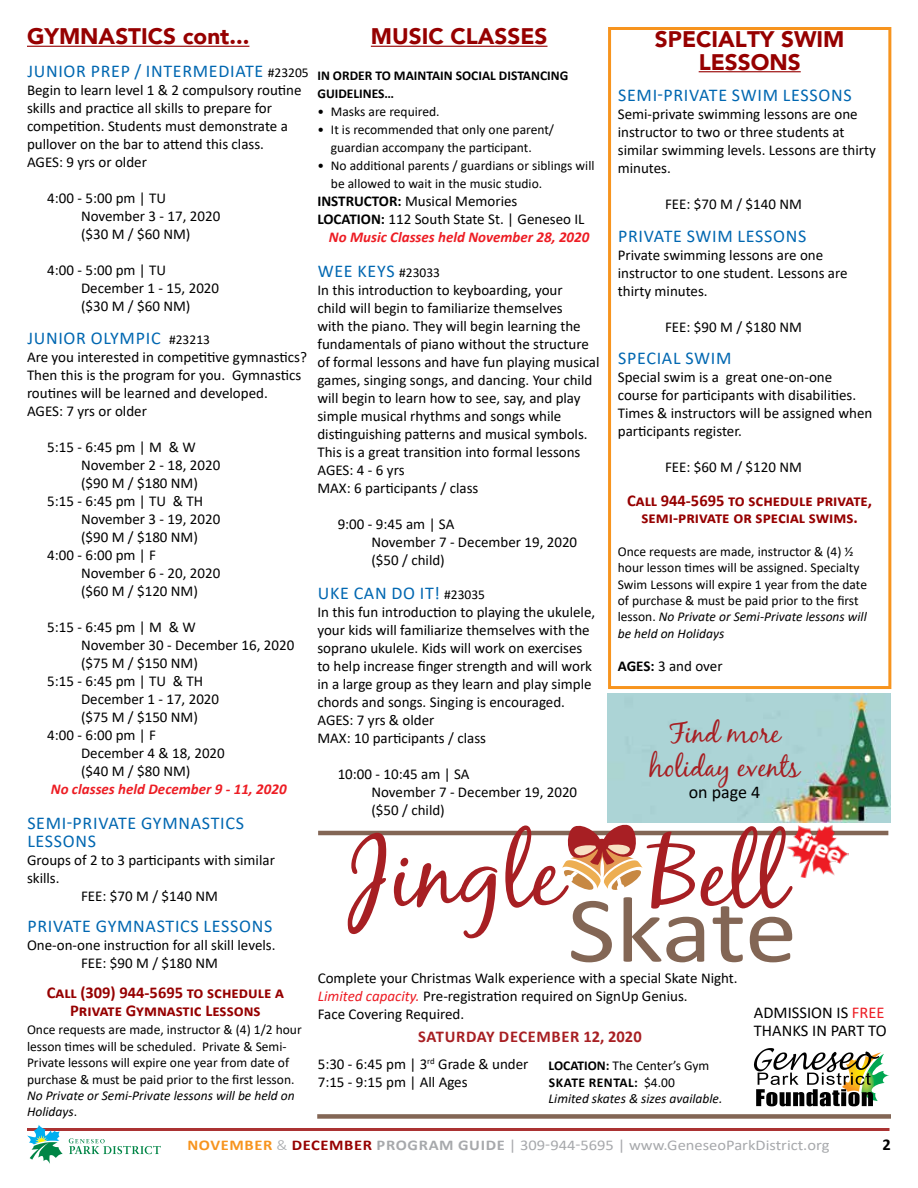
<style>
.page{position:relative;width:918px;height:1188px;background:#fff}
.page>*{position:absolute;margin:0;border:0;box-sizing:border-box;transform-origin:0 0}
.t1{font:28.5px/34.2px "Black Jack";color:#a71f23;text-align:center}
.t2{font:900 22.5px/22.5px "Avenir LT";color:#960000;text-align:center}
.t3{font:18px/18px "Calibri";letter-spacing:.04em;color:#0067b1}
.t4{font:18px "Calibri";color:#000}
.t5{font:700 16.5px/18px "Calibri";color:#960000;text-align:center}
.t6{font:16.5px/18px "Calibri";color:#000}
.t7{font:700 16.5px "Calibri";letter-spacing:.035em;color:#a71f23}
.t8{font:700 16.5px "Calibri";color:#000}
.t9{font:15px/18px "Calibri";color:#000}
.t10{font:italic 700 15px "Calibri";color:#ed1d24}
.t11{font:14.85px "Calibri";color:#a7a9ac;scale:1.11 1}
.t12{font:13.5px/16.5px "Calibri";color:#000}
.t13{font:italic 13.5px/16.5px "Calibri";color:#000}
.t14{font:700 13.5px/18px "Calibri";color:#000}
.s1{font-size:13.5px;color:#000}
.s2{font-style:normal}
.s3{font-weight:700}
.s4{font-style:italic}
.s5{font-style:italic;color:#ed1c24}
.s6{font-weight:700;font-style:normal}
.s7{color:#ed1d24}
.s8{font-weight:700;color:#f7941e}
.s9{font-weight:300}
.s10{font-weight:700;color:#960000}
</style>
<div class="page">
<hr style="left:27px;top:1128px;width:863px;height:3px;background:#960000">
<svg style="left:69px;top:1138px;width:92px;height:16px"></svg>
<svg style="left:27px;top:1125px;width:36px;height:39px"></svg>
<img style="left:608px;top:694px;width:283px;height:128px">
<hr style="left:27px;top:46px;width:222px;height:1px;background:#960000">
<hr style="left:371px;top:46px;width:177px;height:1px;background:#960000">
<hr style="left:699px;top:71px;width:102px;height:1px;background:#960000">
<div style="left:608px;top:27px;width:283px;height:662px;border:3px solid #f7941e"></div>
<svg style="left:754px;top:1048px;width:135px;height:58px"></svg>
<div style="left:317px;top:1114px;width:574px;height:5px;background:#836655"></div>
<hr style="left:318px;top:831px;width:570px;height:4px;background:#836655">
<svg style="left:348px;top:833px;width:38px;height:101px"></svg>
<svg style="left:394px;top:858px;width:103px;height:80px"></svg>
<svg style="left:505px;top:822px;width:287px;height:140px"></svg>
<img style="left:785px;top:823px;width:63px;height:56px">
<h2 class="t2" style="left:27px;top:25px;width:224px">GYMNASTICS cont...</h2>
<p class="t3" style="left:27px;top:62px;width:283px">JUNIOR PREP / INTERMEDIATE <span class="s1">#23205</span></p>
<p class="t9" style="left:27px;top:81px;width:276px">Begin to learn level 1 &amp; 2 compulsory routine skills and practice all skills to prepare for competition. Students must demonstrate a pullover on the bar to attend this class.<br>AGES: 9 yrs or older</p>
<p class="t9" style="left:81px;top:189px;width:141px;text-indent:-34px">4:00 - 5:00 pm | TU<br>November 3 - 17, 2020 ($30 M / $60 NM)</p>
<p class="t9" style="left:81px;top:261px;width:140px;text-indent:-34px">4:00 - 5:00 pm | TU<br>December 1 - 15, 2020 ($30 M / $60 NM)</p>
<p class="t3" style="left:27px;top:329px;width:184px">JUNIOR OLYMPIC <span class="s1">#23213</span></p>
<p class="t9" style="left:27px;top:348px;width:282px">Are you interested in competitive gymnastics?<br>Then this is the program for you. Gymnastics routines will be learned and developed.<br>AGES: 7 yrs or older</p>
<p class="t9" style="left:47px;top:438px;width:150px">5:15 - 6:45 pm | M &amp; W</p>
<p class="t9" style="left:81px;top:456px;width:141px">November 2 - 18, 2020</p>
<p class="t9" style="left:81px;top:474px;width:119px">($90 M / $180 NM)</p>
<p class="t9" style="left:47px;top:492px;width:157px">5:15 - 6:45 pm | TU &amp; TH</p>
<p class="t9" style="left:81px;top:510px;width:141px">November 3 - 19, 2020</p>
<p class="t9" style="left:81px;top:528px;width:119px">($90 M / $180 NM)</p>
<p class="t9" style="left:47px;top:546px;width:110px">4:00 - 6:00 pm | F</p>
<p class="t9" style="left:81px;top:564px;width:141px">November 6 - 20, 2020</p>
<p class="t9" style="left:81px;top:582px;width:119px">($60 M / $120 NM)</p>
<p class="t9" style="left:47px;top:618px;width:150px">5:15 - 6:45 pm | M &amp; W</p>
<p class="t9" style="left:81px;top:636px;width:215px">November 30 - December 16, 2020</p>
<p class="t9" style="left:81px;top:654px;width:119px">($75 M / $150 NM)</p>
<p class="t9" style="left:47px;top:672px;width:157px">5:15 - 6:45 pm | TU &amp; TH</p>
<p class="t9" style="left:81px;top:690px;width:140px">December 1 - 17, 2020</p>
<p class="t9" style="left:81px;top:708px;width:119px">($75 M / $150 NM)</p>
<p class="t9" style="left:47px;top:726px;width:110px">4:00 - 6:00 pm | F</p>
<p class="t9" style="left:81px;top:744px;width:145px">December 4 &amp; 18, 2020</p>
<p class="t9" style="left:81px;top:762px;width:111px">($40 M / $80 NM)</p>
<p class="t10" style="left:51px;top:778px;width:237px">No classes held December 9 - 11, 2020</p>
<p class="t3" style="left:27px;top:813px;width:218px">SEMI-PRIVATE GYMNASTICS<br>LESSONS</p>
<p class="t9" style="left:27px;top:850px;width:249px">Groups of 2 to 3 participants with similar</p>
<p class="t9" style="left:27px;top:868px;width:34px">skills.</p>
<p class="t9" style="left:81px;top:886px;width:138px">FEE: $70 M / $140 NM</p>
<p class="t3" style="left:27px;top:917px;width:246px">PRIVATE GYMNASTICS LESSONS</p>
<p class="t9" style="left:27px;top:936px;width:250px;text-align:center">One-on-one instruction for all skill levels.<br>FEE: $90 M / $180 NM</p>
<p class="t5" style="left:47px;top:983px;width:239px">Call (309) 944-5695 to schedule a<br>Private Gymnastic Lessons</p>
<p class="t12" style="left:27px;top:1021px;width:276px">Once requests are made, instructor &amp; (4) 1/2 hour lesson times will be scheduled. Private &amp; Semi-Private lessons will expire one year from date of purchase &amp; must be paid prior to the first lesson.</p>
<p class="t13" style="left:27px;top:1087px;width:269px">No Private or Semi-Private lessons will be held on<br>Holidays<span class="s2">.</span></p>
<h2 class="t2" style="left:371px;top:25px;width:178px">MUSIC CLASSES</h2>
<p class="t14" style="left:317px;top:66px;width:252px">IN ORDER TO MAINTAIN SOCIAL DISTANCING<br>GUIDELINES…</p>
<p class="t12" style="left:317px;top:103px;width:124px">• Masks are required.</p>
<p class="t12" style="left:331px;top:120px;width:225px;line-height:18px;text-indent:-14px">• It is recommended that only one parent/ guardian accompany the participant.</p>
<p class="t12" style="left:331px;top:156px;width:265px;line-height:18px;text-indent:-14px">• No additional parents / guardians or siblings will be allowed to wait in the music studio.</p>
<p class="t9" style="left:317px;top:192px;width:202px"><span class="s3">INSTRUCTOR:</span> Musical Memories</p>
<p class="t9" style="left:317px;top:210px;width:269px"><span class="s3">LOCATION:</span> 112 South State St. | Geneseo IL</p>
<p class="t10" style="left:329px;top:226px;width:262px">No Music Classes held November 28, 2020</p>
<p class="t3" style="left:318px;top:261px;width:124px">WEE KEYS <span class="s1">#23033</span></p>
<p class="t9" style="left:317px;top:280px;width:284px">In this introduction to keyboarding, your<br>child will begin to familiarize themselves<br>with the piano. They will begin learning the fundamentals of piano without the structure of formal lessons and have fun playing musical games, singing songs, and dancing. Your child will begin to learn how to see, say, and play simple musical rhythms and songs while distinguishing patterns and musical symbols.<br>This is a great transition into formal lessons AGES: 4 - 6 yrs<br>MAX: 6 participants / class</p>
<p class="t9" style="left:371px;top:514px;width:207px;text-indent:-34px">9:00 - 9:45 am | SA<br>November 7 - December 19, 2020 ($50 / child)</p>
<p class="t3" style="left:318px;top:584px;width:169px">UKE CAN DO IT! <span class="s1">#23035</span></p>
<p class="t9" style="left:317px;top:603px;width:279px">In this fun introduction to playing the ukulele, your kids will familiarize themselves with the soprano ukulele. Kids will work on exercises to help increase finger strength and will work in a large group as they learn and play simple chords and songs. Singing is encouraged.<br>AGES: 7 yrs &amp; older<br>MAX: 10 participants / class</p>
<p class="t9" style="left:371px;top:765px;width:207px;text-indent:-34px">10:00 - 10:45 am | SA<br>November 7 - December 19, 2020 ($50 / child)</p>
<h2 class="t2" style="left:655px;top:28px;width:191px">SPECIALTY SWIM<br>LESSONS</h2>
<p class="t3" style="left:618px;top:86px;width:235px">SEMI-PRIVATE SWIM LESSONS</p>
<p class="t9" style="left:618px;top:105px;width:260px">Semi-private swimming lessons are one instructor to two or three students at similar swimming levels. Lessons are thirty minutes.</p>
<p class="t9" style="left:665px;top:195px;width:138px">FEE: $70 M / $140 NM</p>
<p class="t3" style="left:618px;top:227px;width:190px">PRIVATE SWIM LESSONS</p>
<p class="t9" style="left:618px;top:246px;width:231px">Private swimming lessons are one instructor to one student. Lessons are thirty minutes.</p>
<p class="t9" style="left:665px;top:318px;width:138px">FEE: $90 M / $180 NM</p>
<p class="t3" style="left:618px;top:348px;width:115px">SPECIAL SWIM</p>
<p class="t9" style="left:618px;top:367px;width:256px">Special swim is a great one-on-one course for participants with disabilities.<br>Times &amp; instructors will be assigned when participants register.</p>
<p class="t9" style="left:665px;top:457px;width:138px">FEE: $60 M / $120 NM</p>
<p class="t5" style="left:627px;top:492px;width:246px;line-height:16.5px">Call 944-5695 to schedule private, semi-private or special swims.</p>
<p class="t12" style="left:618px;top:542px;width:251px">Once requests are made, instructor &amp; (4) ½ hour lesson times will be assigned. Specialty Swim Lessons will expire 1 year from the date of purchase &amp; must be paid prior to the first lesson. <span class="s4">No Private or Semi-Private lessons will be held on Holidays</span></p>
<p class="t9" style="left:618px;top:657px;width:106px"><span class="s3">AGES:</span> 3 and over</p>
<h1 class="t1" style="left:649px;top:715px;width:152px">Find more holiday events</h1>
<p class="t4" style="left:689px;top:779px;width:73px">on page 4</p>
<p class="t9" style="left:318px;top:969px;width:421px">Complete your Christmas Walk experience with a special Skate Night.<br><span class="s5">Limited capacity.</span> Pre-registration required on SignUp Genius.<br>Face Covering Required.</p>
<p class="t7" style="left:418px;top:1024px;width:225px">SATURDAY DECEMBER 12, 2020</p>
<p class="t9" style="left:318px;top:1054px;width:212px">5:30 - 6:45 pm | 3<sup>rd</sup> Grade &amp; under<br>7:15 - 9:15 pm | All Ages</p>
<p class="t13" style="left:549px;top:1057px;width:175px"><span class="s6">LOCATION:</span> <span class="s2">The Center’s Gym<br></span><span class="s6">SKATE RENTAL:</span> <span class="s2">$4.00<br></span>Limited skates &amp; sizes available.</p>
<p class="t6" style="left:754px;top:1003px;width:134px">ADMISSION IS <span class="s7">FREE<br></span>THANKS IN PART TO</p>
<p class="t11" style="left:187px;top:1135px;width:580px"><span class="s8">NOVEMBER</span> <span class="s9">&amp;</span> <span class="s10">DECEMBER</span> <span class="s3">PROGRAM GUIDE</span> | 309-944-5695 | www.GeneseoParkDistrict.org</p>
<p class="t8" style="left:883px;top:1133px;width:10px">2</p>
</div>
